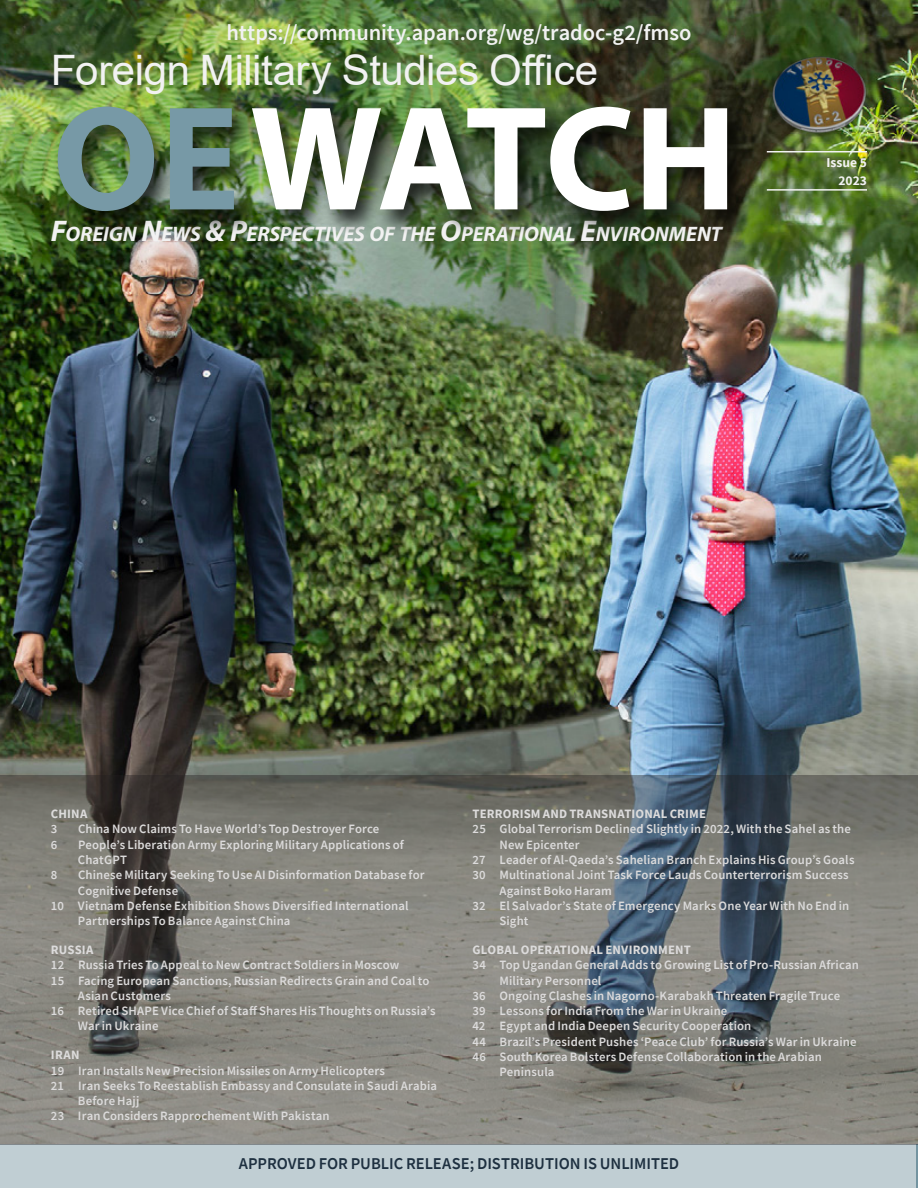
<style>
.page{position:relative;width:918px;height:1188px;background:#fff}
.page>*{position:absolute;margin:0;border:0;box-sizing:border-box;transform-origin:0 0}
.OE_Letters_-_Cover_T{font:700 150px "Myriad Pro";letter-spacing:-.01em;color:#fff}
.t1{font:42px "Arial";letter-spacing:-.01em;color:#f2f2f2}
.t2{font:600 22.5px "Source Sans Pro";letter-spacing:-.005em;color:#f2f2f2}
.t3{font:italic 700 21px "Myriad Pro";letter-spacing:-.005em;color:#f2f2f2}
.Caveate{font:600 16.5px "Source Sans Pro";color:#1e3040}
.Date{font:700 13.5px "Source Sans Pro";color:#f2f2f2}
.t4{font:600 12.75px/15.3px "Source Sans Pro";letter-spacing:.01em;color:#dcdbdb}
.t5{font:700 12.75px "Source Sans Pro";letter-spacing:.015em;color:#dcdbdb}
.s1{color:#7799a6}
.s2{font-size:30px}
</style>
<div class="page">
<img style="left:0;top:0;width:918px;height:776px">
<img style="left:767px;top:55px;width:100px;height:82px">
<hr style="left:767px;top:151px;width:100px;height:1px;background:#f2f2f2">
<hr style="left:767px;top:189px;width:100px;height:2px;background:#f2f2f2">
<div style="left:52px;top:104px;width:206px;height:133px;background:#000;opacity:.75"></div>
<div style="left:247px;top:104px;width:504px;height:133px;background:#000;opacity:.75"></div>
<div style="left:0;top:1145px;width:916px;height:43px;background:#c0ced3"></div>
<svg style="left:0;top:776px;width:918px;height:369px;background:#787975"></svg>
<p class="t2" style="left:226px;top:17px;width:467px">https://community.apan.org/wg/tradoc-g2/fmso</p>
<p class="t1" style="left:51px;top:41px;width:549px">Foreign Military Studies Office</p>
<p class="OE_Letters_-_Cover_T" style="left:52px;top:61px;width:686px"><span class="s1">OE</span>WATCH</p>
<p class="t3" style="left:51px;top:220px;width:672px"><span class="s2">F</span>OREIGN <span class="s2">N</span>EWS <span class="s2">&amp; P</span>ERSPECTIVES OF THE <span class="s2">O</span>PERATIONAL <span class="s2">E</span>NVIRONMENT</p>
<p class="Date" style="left:826px;top:153px;width:42px">Issue 5</p>
<p class="Date" style="left:838px;top:171px;width:30px">2023</p>
<p class="t5" style="left:51px;top:805px;width:38px">CHINA</p>
<p class="t4" style="left:51px;top:821px;width:8px">3</p>
<p class="t4" style="left:78px;top:821px;width:303px">China Now Claims To Have World’s Top Destroyer Force</p>
<p class="t4" style="left:51px;top:837px;width:8px">6</p>
<p class="t4" style="left:78px;top:837px;width:327px">People’s Liberation Army Exploring Military Applications of<br>ChatGPT</p>
<p class="t4" style="left:51px;top:867px;width:8px">8</p>
<p class="t4" style="left:78px;top:867px;width:348px">Chinese Military Seeking To Use AI Disinformation Database for<br>Cognitive Defense</p>
<p class="t4" style="left:78px;top:898px;width:332px;text-indent:-27px">10 Vietnam Defense Exhibition Shows Diversified International<br>Partnerships To Balance Against China</p>
<p class="t5" style="left:51px;top:941px;width:44px">RUSSIA</p>
<p class="t4" style="left:51px;top:957px;width:350px">12 Russia Tries To Appeal to New Contract Soldiers in Moscow</p>
<p class="t4" style="left:78px;top:973px;width:353px;text-indent:-27px">15 Facing European Sanctions, Russian Redirects Grain and Coal to<br>Asian Customers</p>
<p class="t4" style="left:78px;top:1003px;width:359px;text-indent:-27px">16 Retired SHAPE Vice Chief of Staff Shares His Thoughts on Russia’s<br>War in Ukraine</p>
<p class="t5" style="left:51px;top:1046px;width:30px">IRAN</p>
<p class="t4" style="left:51px;top:1063px;width:335px">19 Iran Installs New Precision Missiles on Army Helicopters</p>
<p class="t4" style="left:78px;top:1078px;width:361px;text-indent:-27px">21 Iran Seeks To Reestablish Embassy and Consulate in Saudi Arabia<br>Before Hajj</p>
<p class="t4" style="left:51px;top:1108px;width:280px">23 Iran Considers Rapprochement With Pakistan</p>
<p class="t5" style="left:472px;top:805px;width:235px">TERRORISM AND TRANSNATIONAL CRIME</p>
<p class="t4" style="left:500px;top:821px;width:353px;text-indent:-27px">25 Global Terrorism Declined Slightly in 2022, With the Sahel as the<br>New Epicenter</p>
<p class="t4" style="left:472px;top:852px;width:384px">27 Leader of Al-Qaeda’s Sahelian Branch Explains His Group’s Goals</p>
<p class="t4" style="left:500px;top:867px;width:351px;text-indent:-27px">30 Multinational Joint Task Force Lauds Counterterrorism Success<br>Against Boko Haram</p>
<p class="t4" style="left:500px;top:898px;width:351px;text-indent:-27px">32 El Salvador’s State of Emergency Marks One Year With No End in<br>Sight</p>
<p class="t5" style="left:472px;top:941px;width:220px">GLOBAL OPERATIONAL ENVIRONMENT</p>
<p class="t4" style="left:500px;top:957px;width:361px;text-indent:-27px">34 Top Ugandan General Adds to Growing List of Pro-Russian African<br>Military Personnel</p>
<p class="t4" style="left:472px;top:988px;width:369px">36 Ongoing Clashes in Nagorno-Karabakh Threaten Fragile Truce</p>
<p class="t4" style="left:472px;top:1003px;width:256px">39 Lessons for India From the War in Ukraine</p>
<p class="t4" style="left:472px;top:1018px;width:280px">42 Egypt and India Deepen Security Cooperation</p>
<p class="t4" style="left:472px;top:1034px;width:386px">44 Brazil’s President Pushes ‘Peace Club’ for Russia’s War in Ukraine</p>
<p class="t4" style="left:500px;top:1049px;width:324px;text-indent:-27px">46 South Korea Bolsters Defense Collaboration in the Arabian<br>Peninsula</p>
<p class="Caveate" style="left:239px;top:1153px;width:442px">APPROVED FOR PUBLIC RELEASE; DISTRIBUTION IS UNLIMITED</p>
</div>
